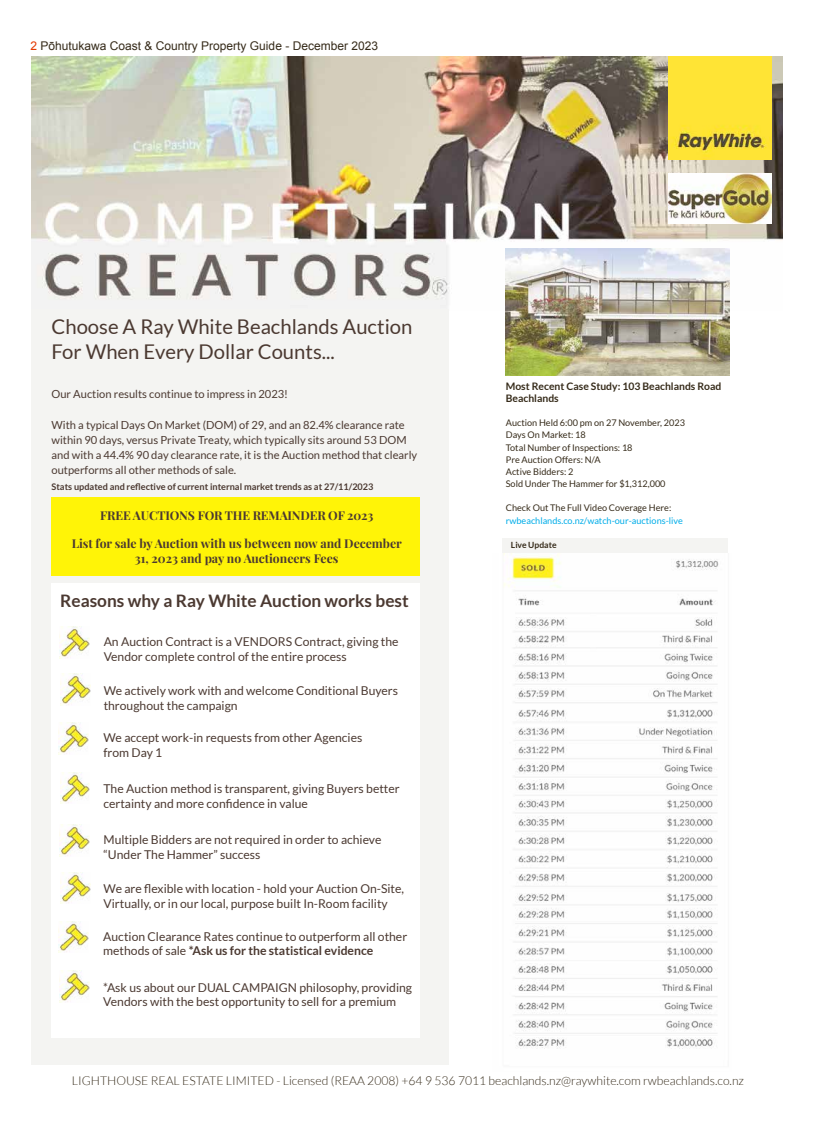
<style>
.page{position:relative;width:814px;height:1134px;background:#fff}
.page>*{position:absolute;margin:0;border:0;box-sizing:border-box;transform-origin:0 0}
.t1{font:20.3px/24.3px "Lato";color:#4b3931}
.t2{font:700 17.2px "Lato";color:#4b3931}
.t3{font:12.2px/14.6px "Lato";color:#4b3931}
.t4{font:700 12.2px/15.2px "Playfair Display";color:#4b3931;text-align:center}
.t5{font:300 12.2px "Lato";color:#362b1a}
.t6{font:12px "Arial";color:#362b1a}
.t7{font:11.2px/15.2px "Lato";color:#4b3931}
.t8{font:700 10.3px/12.4px "Lato";color:#362b1a}
.t9{font:9.1px/12.2px "Lato";color:#362b1a}
.t10{font:700 9.1px "Lato";color:#4b3931}
.t11{font:9.1px "Lato";color:#00ade9}
.t12{font:700 8.5px "Lato";color:#362b1a}
.s1{color:#e33800}
.s2{font-weight:700}
</style>
<div class="page">
<img style="left:31px;top:57px;width:751px;height:253px">
<div style="left:31px;top:309px;width:417px;height:756px;background:#f4f4f2"></div>
<div style="left:52px;top:583px;width:368px;height:454px;background:#fff"></div>
<img style="left:59px;top:626px;width:30px;height:32px">
<img style="left:60px;top:674px;width:30px;height:31px">
<img style="left:59px;top:723px;width:30px;height:31px">
<img style="left:60px;top:772px;width:30px;height:32px">
<img style="left:59px;top:825px;width:30px;height:31px">
<img style="left:60px;top:872px;width:30px;height:32px">
<img style="left:59px;top:921px;width:30px;height:32px">
<img style="left:60px;top:970px;width:30px;height:32px">
<div style="left:52px;top:497px;width:368px;height:78px;background:#fff407"></div>
<img style="left:668px;top:57px;width:103px;height:103px">
<img style="left:668px;top:173px;width:103px;height:51px">
<img style="left:506px;top:248px;width:223px;height:128px">
<div style="left:502px;top:538px;width:226px;height:17px;background:#f4f4f2"></div>
<img style="left:514px;top:911px;width:203px;height:138px">
<img style="left:518px;top:893px;width:195px;height:18px">
<img style="left:514px;top:635px;width:203px;height:252px">
<img style="left:503px;top:553px;width:225px;height:79px">
<p class="t6" style="left:30px;top:38px;width:349px"><span class="s1">2</span> Pōhutukawa Coast &amp; Country Property Guide - December 2023</p>
<h1 class="t1" style="left:52px;top:315px;width:362px">Choose A Ray White Beachlands Auction<br>For When Every Dollar Counts...</h1>
<p class="t7" style="left:52px;top:387px;width:238px">Our Auction results continue to impress in 2023!</p>
<p class="t7" style="left:52px;top:417px;width:367px">With a typical Days On Market (DOM) of 29, and an 82.4% clearance rate within 90 days, versus Private Treaty, which typically sits around 53 DOM and with a 44.4% 90 day clearance rate, it is the Auction method that clearly outperforms all other methods of sale.</p>
<p class="t10" style="left:52px;top:481px;width:323px">Stats updated and reflective of current internal market trends as at 27/11/2023</p>
<p class="t4" style="left:100px;top:507px;width:275px">FREE AUCTIONS FOR THE REMAINDER OF 2023</p>
<p class="t4" style="left:72px;top:534px;width:331px">List for sale by Auction with us between now and December<br>31, 2023 and pay no Auctioneers Fees</p>
<h2 class="t2" style="left:60px;top:591px;width:350px">Reasons why a Ray White Auction works best</h2>
<p class="t3" style="left:104px;top:634px;width:296px">An Auction Contract is a VENDORS Contract, giving the<br>Vendor complete control of the entire process</p>
<p class="t3" style="left:104px;top:683px;width:296px">We actively work with and welcome Conditional Buyers throughout the campaign</p>
<p class="t3" style="left:103px;top:731px;width:260px">We accept work-in requests from other Agencies from Day 1</p>
<p class="t3" style="left:103px;top:782px;width:298px">The Auction method is transparent, giving Buyers better certainty and more confidence in value</p>
<p class="t3" style="left:103px;top:832px;width:279px">Multiple Bidders are not required in order to achieve “Under The Hammer” success</p>
<p class="t3" style="left:103px;top:881px;width:302px">We are flexible with location - hold your Auction On-Site,<br>Virtually, or in our local, purpose built In-Room facility</p>
<p class="t3" style="left:103px;top:929px;width:305px">Auction Clearance Rates continue to outperform all other methods of sale <span class="s2">*Ask us for the statistical evidence</span></p>
<p class="t3" style="left:103px;top:980px;width:310px">*Ask us about our DUAL CAMPAIGN philosophy, providing<br>Vendors with the best opportunity to sell for a premium</p>
<p class="t8" style="left:506px;top:379px;width:217px">Most Recent Case Study: 103 Beachlands Road<br>Beachlands</p>
<p class="t9" style="left:506px;top:417px;width:181px">Auction Held 6:00 pm on 27 November, 2023<br>Days On Market: 18<br>Total Number of Inspections: 18<br>Pre Auction Offers: N/A<br>Active Bidders: 2<br>Sold Under The Hammer for $1,312,000</p>
<p class="t9" style="left:506px;top:502px;width:167px">Check Out The Full Video Coverage Here:</p>
<p class="t11" style="left:506px;top:515px;width:178px">rwbeachlands.co.nz/watch-our-auctions-live</p>
<p class="t12" style="left:511px;top:540px;width:47px">Live Update</p>
<p class="t5" style="left:72px;top:1074px;width:673px">LIGHTHOUSE REAL ESTATE LIMITED - Licensed (REAA 2008) +64 9 536 7011 beachlands.nz@raywhite.com rwbeachlands.co.nz</p>
</div>
